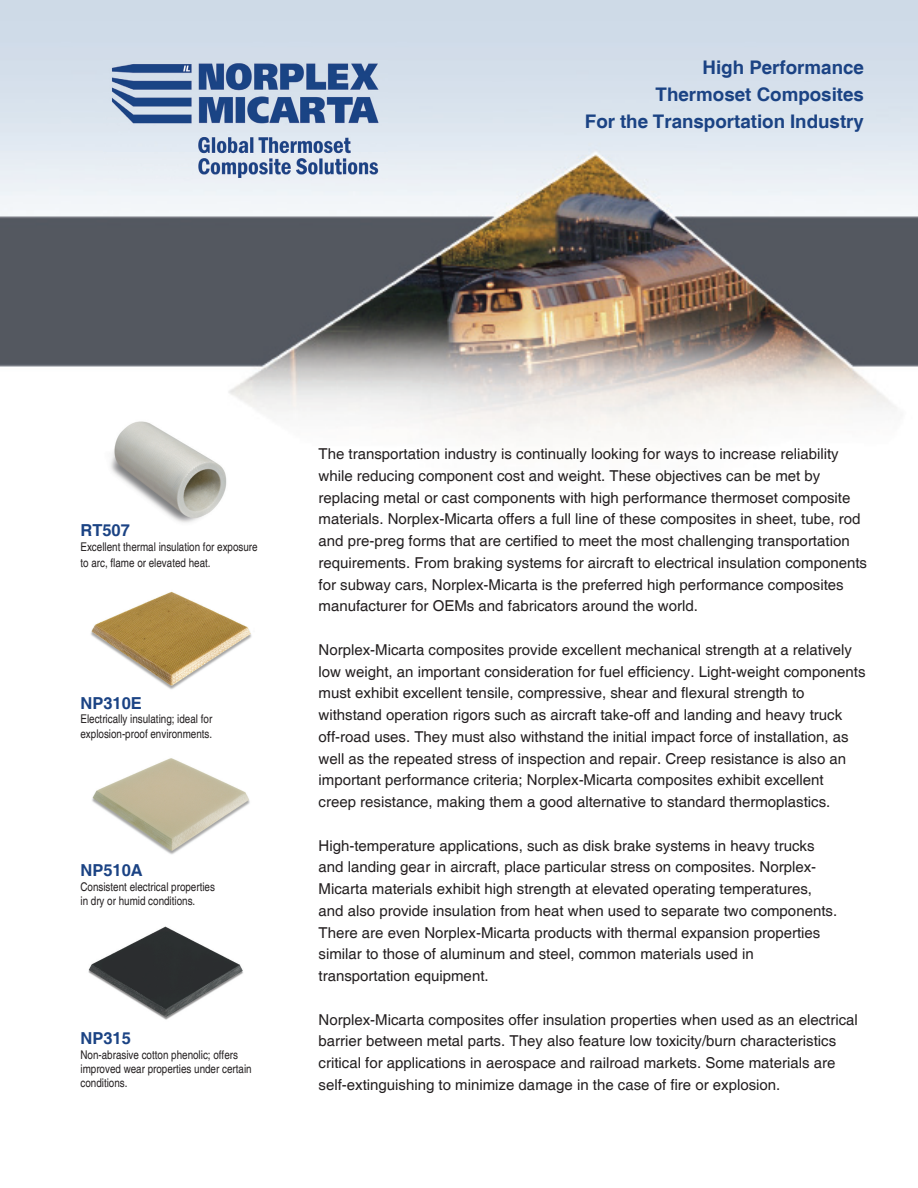
<style>
.page{position:relative;width:918px;height:1188px;background:#fff}
.page>*{position:absolute;margin:0;border:0;box-sizing:border-box;transform-origin:0 0}
.t1{font:700 18.75px/27px "Helvetica";color:#1b4384;text-align:right}
.t2{font:700 16.5px "Helvetica";color:#1b4384}
.t3{font:15px/21.8px "Helvetica";color:#231f20}
.t4{font:condensed 12px/14.4px "Helvetica";color:#231f20}
</style>
<div class="page">
<img style="left:0;top:0;width:918px;height:439px">
<img style="left:87px;top:409px;width:162px;height:114px">
<img style="left:88px;top:926px;width:155px;height:94px">
<img style="left:91px;top:591px;width:161px;height:98px">
<img style="left:103px;top:60px;width:285px;height:122px">
<img style="left:92px;top:758px;width:158px;height:97px">
<p class="t1" style="left:585px;top:55px;width:280px">High Performance<br>Thermoset Composites<br>For the Transportation Industry</p>
<p class="t2" style="left:80px;top:520px;width:51px">RT507</p>
<p class="t4" style="left:80px;top:538px;width:179px;line-height:16.2px">Excellent thermal insulation for exposure to arc, flame or elevated heat.</p>
<p class="t2" style="left:80px;top:693px;width:63px">NP310E</p>
<p class="t4" style="left:80px;top:712px;width:133px">Electrically insulating; ideal for explosion-proof environments.</p>
<p class="t2" style="left:80px;top:860px;width:64px">NP510A</p>
<p class="t4" style="left:80px;top:879px;width:136px">Consistent electrical properties in dry or humid conditions.</p>
<p class="t2" style="left:80px;top:1028px;width:52px">NP315</p>
<p class="t4" style="left:80px;top:1047px;width:173px">Non-abrasive cotton phenolic; offers improved wear properties under certain conditions.</p>
<p class="t3" style="left:319px;top:444px;width:550px">The transportation industry is continually looking for ways to increase reliability while reducing component cost and weight. These objectives can be met by replacing metal or cast components with high performance thermoset composite materials. Norplex-Micarta offers a full line of these composites in sheet, tube, rod and pre-preg forms that are certified to meet the most challenging transportation requirements. From braking systems for aircraft to electrical insulation components for subway cars, Norplex-Micarta is the preferred high performance composites manufacturer for OEMs and fabricators around the world.</p>
<p class="t3" style="left:319px;top:639px;width:548px">Norplex-Micarta composites provide excellent mechanical strength at a relatively low weight, an important consideration for fuel efficiency. Light-weight components must exhibit excellent tensile, compressive, shear and flexural strength to withstand operation rigors such as aircraft take-off and landing and heavy truck off-road uses. They must also withstand the initial impact force of installation, as well as the repeated stress of inspection and repair. Creep resistance is also an important performance criteria; Norplex-Micarta composites exhibit excellent<br>creep resistance, making them a good alternative to standard thermoplastics.</p>
<p class="t3" style="left:319px;top:835px;width:520px">High-temperature applications, such as disk brake systems in heavy trucks and landing gear in aircraft, place particular stress on composites. Norplex-Micarta materials exhibit high strength at elevated operating temperatures, and also provide insulation from heat when used to separate two components.<br>There are even Norplex-Micarta products with thermal expansion properties similar to those of aluminum and steel, common materials used in transportation equipment.</p>
<p class="t3" style="left:319px;top:1009px;width:541px">Norplex-Micarta composites offer insulation properties when used as an electrical barrier between metal parts. They also feature low toxicity/burn characteristics critical for applications in aerospace and railroad markets. Some materials are self-extinguishing to minimize damage in the case of fire or explosion.</p>
</div>
